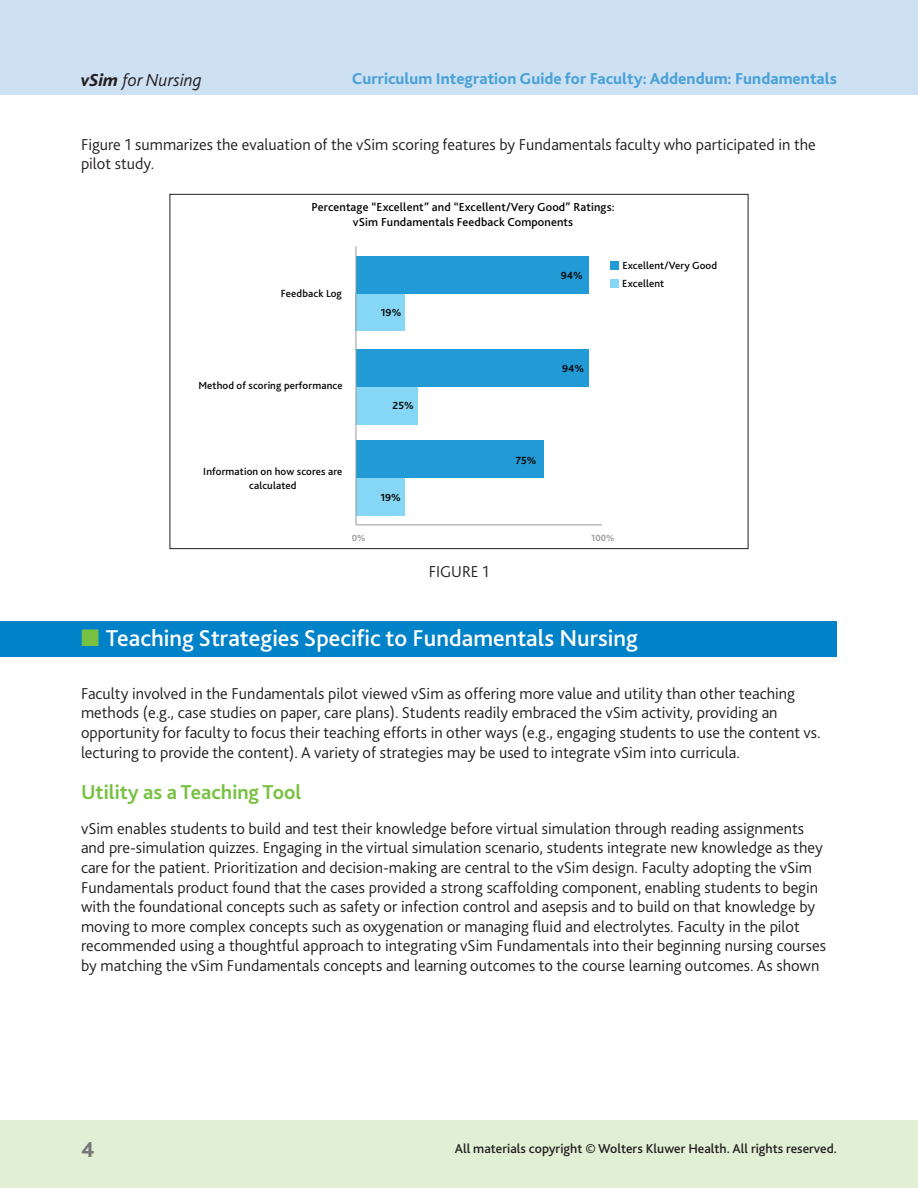
<style>
.page{position:relative;width:918px;height:1188px;background:#fff}
.page>*{position:absolute;margin:0;border:0;box-sizing:border-box;transform-origin:0 0}
.t1{font:500 24px "Bliss 2";color:#fff}
.t2{font:800 22.5px "Bliss 2";color:#76787b}
.t3{font:700 21px "Bliss 2";color:#79c142}
.t4{font:italic 300 18.3px "Bliss";color:#231f20}
.t5{font:300 16.5px/19.5px "Bliss 2";color:#231f20}
.t6{font:800 16.5px "Bliss 2";color:#4aa1d8}
.t7{font:500 13.5px "Bliss 2";color:#231f20}
.t8{font:500 12.15px/14.5px "Bliss 2";letter-spacing:.01em;color:#040503;text-align:center}
.t9{font:500 10.8px/13.5px "Bliss 2";letter-spacing:.01em;color:#040503;text-align:center}
.t10{font:700 10.8px "Bliss 2";color:#040503}
.t11{font:700 9.45px "Bliss 2";color:#989a9d}
.s1{font-weight:800}
.s2{color:#79c142}
</style>
<div class="page">
<div style="left:0;top:0;width:918px;height:94px;background:#cee1f3"></div>
<div style="left:0;top:1120px;width:918px;height:68px;background:#e1efd4"></div>
<div style="left:0;top:621px;width:837px;height:36px;background:#0082c8"></div>
<div style="left:356px;top:478px;width:49px;height:37px;background:#86d6f5"></div>
<div style="left:356px;top:387px;width:62px;height:37px;background:#86d6f5"></div>
<div style="left:356px;top:294px;width:49px;height:37px;background:#86d6f5"></div>
<div style="left:356px;top:256px;width:233px;height:38px;background:#229ad6"></div>
<div style="left:356px;top:350px;width:233px;height:37px;background:#229ad6"></div>
<div style="left:356px;top:441px;width:187px;height:37px;background:#229ad6"></div>
<hr style="left:356px;top:525px;width:246px;height:1px;background:#989a9d">
<div style="left:611px;top:261px;width:8px;height:9px;background:#229ad6"></div>
<div style="left:611px;top:279px;width:8px;height:9px;background:#86d6f5"></div>
<hr style="left:356px;top:246px;width:1px;height:279px;background:#989a9d">
<p class="t4" style="left:81px;top:70px;width:122px"><span class="s1">vSim</span> for Nursing</p>
<p class="t6" style="left:352px;top:68px;width:487px">Curriculum Integration Guide for Faculty: Addendum: Fundamentals</p>
<p class="t5" style="left:81px;top:134px;width:736px">Figure 1 summarizes the evaluation of the vSim scoring features by Fundamentals faculty who participated in the pilot study.</p>
<p class="t8" style="left:312px;top:200px;width:304px">Percentage “Excellent” and “Excellent/Very Good” Ratings: vSim Fundamentals Feedback Components</p>
<p class="t9" style="left:281px;top:287px;width:63px">Feedback Log</p>
<p class="t10" style="left:381px;top:306px;width:22px">19%</p>
<p class="t10" style="left:561px;top:269px;width:23px">94%</p>
<p class="t9" style="left:622px;top:257px;width:96px;line-height:17.2px;text-align:left">Excellent/Very Good<br>Excellent</p>
<p class="t9" style="left:198px;top:379px;width:146px">Method of scoring performance</p>
<p class="t10" style="left:393px;top:399px;width:23px">25%</p>
<p class="t10" style="left:562px;top:362px;width:23px">94%</p>
<p class="t9" style="left:203px;top:465px;width:141px">Information on how scores are calculated</p>
<p class="t10" style="left:380px;top:491px;width:22px">19%</p>
<p class="t10" style="left:516px;top:454px;width:22px">75%</p>
<p class="t11" style="left:352px;top:532px;width:15px">0%</p>
<p class="t11" style="left:591px;top:532px;width:25px">100%</p>
<p class="t5" style="left:429px;top:562px;width:62px">FIGURE 1</p>
<h1 class="t1" style="left:81px;top:624px;width:559px"><span class="s2">■</span> Teaching Strategies Specific to Fundamentals Nursing</h1>
<p class="t5" style="left:81px;top:683px;width:739px">Faculty involved in the Fundamentals pilot viewed vSim as offering more value and utility than other teaching methods (e.g., case studies on paper, care plans). Students readily embraced the vSim activity, providing an opportunity for faculty to focus their teaching efforts in other ways (e.g., engaging students to use the content vs. lecturing to provide the content). A variety of strategies may be used to integrate vSim into curricula.</p>
<p class="t3" style="left:81px;top:779px;width:222px">Utility as a Teaching Tool</p>
<p class="t5" style="left:81px;top:818px;width:746px">vSim enables students to build and test their knowledge before virtual simulation through reading assignments and pre-simulation quizzes. Engaging in the virtual simulation scenario, students integrate new knowledge as they care for the patient. Prioritization and decision-making are central to the vSim design. Faculty adopting the vSim Fundamentals product found that the cases provided a strong scaffolding component, enabling students to begin with the foundational concepts such as safety or infection control and asepsis and to build on that knowledge by moving to more complex concepts such as oxygenation or managing fluid and electrolytes. Faculty in the pilot recommended using a thoughtful approach to integrating vSim Fundamentals into their beginning nursing courses by matching the vSim Fundamentals concepts and learning outcomes to the course learning outcomes. As shown</p>
<h2 class="t2" style="left:81px;top:1135px;width:15px">4</h2>
<p class="t7" style="left:455px;top:1140px;width:384px">All materials copyright © Wolters Kluwer Health. All rights reserved.</p>
</div>
